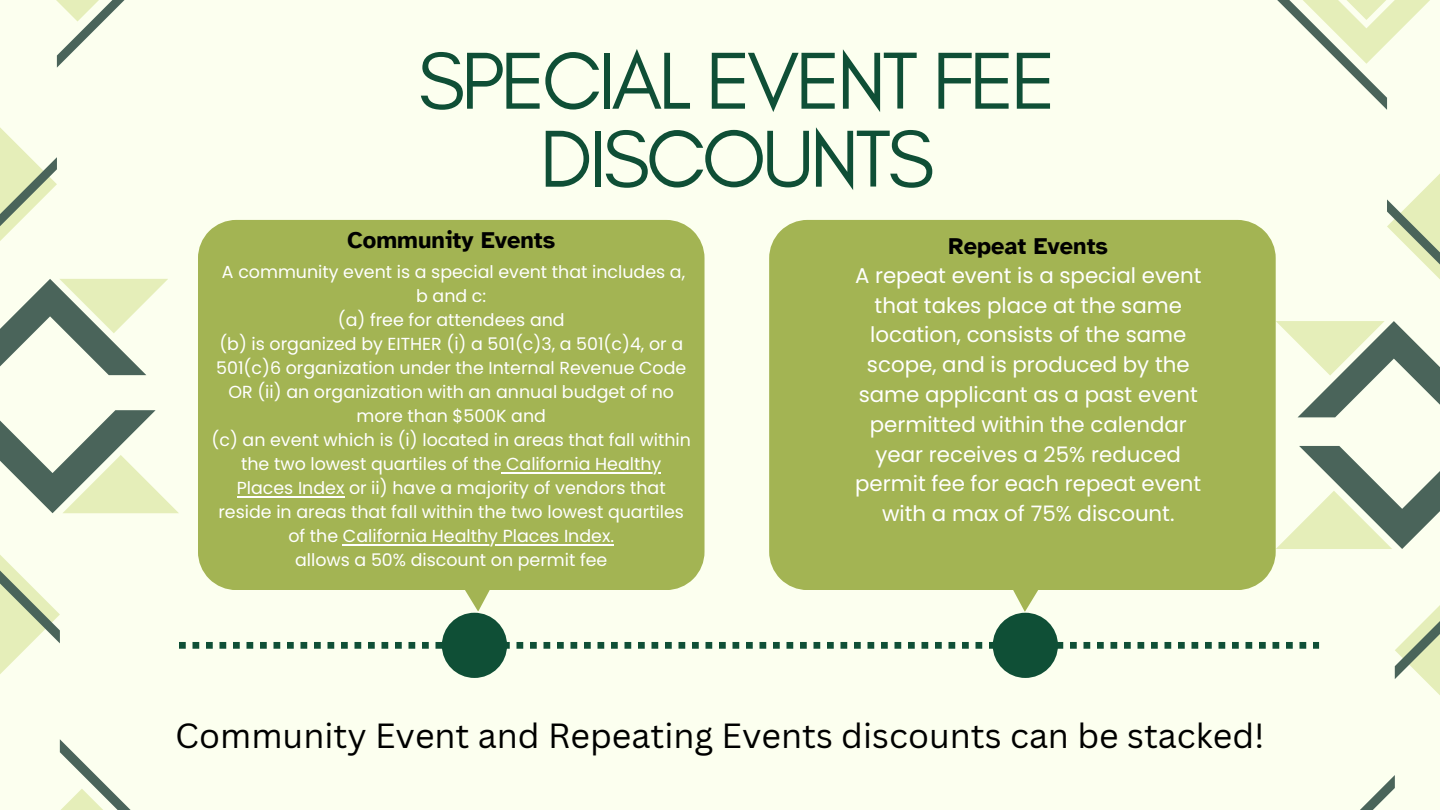
<style>
.page{position:relative;width:1440px;height:810px;background:#fcffef}
.page>*{position:absolute;margin:0;border:0;box-sizing:border-box;transform-origin:0 0}
.t1{font:82.2px/78px "Glacial Indifference";letter-spacing:-.05em;color:#0f4f36;text-align:center}
.t2{font:34px "Canva Sans";color:#000}
.t3{font:700 23.5px "Atkinson Hyperlegible";color:#000}
.t4{font:21.3px/29.8px "Poppins";color:#fff;text-align:center}
.t5{font:17.4px/24px "Poppins";color:#fff;text-align:center}
</style>
<div class="page">
<svg style="left:1276px;top:0;width:164px;height:417px"></svg>
<svg style="left:1276px;top:446px;width:164px;height:364px"></svg>
<svg style="left:0;top:0;width:168px;height:375px"></svg>
<svg style="left:0;top:410px;width:179px;height:400px"></svg>
<svg style="left:179px;top:642px;width:1140px;height:7px"></svg>
<div style="left:442px;top:613px;width:65px;height:65px;background:#0f4f36;border-radius:50%"></div>
<div style="left:993px;top:613px;width:65px;height:65px;background:#0f4f36;border-radius:50%"></div>
<div style="left:198px;top:220px;width:506px;height:370px;background:#a3b453"></div>
<svg style="left:324px;top:350px;width:294px;height:262px;background:#aaba60"></svg>
<svg style="left:1013px;top:590px;width:25px;height:22px"></svg>
<hr style="left:502px;top:472px;width:159px;height:1px;background:#fff">
<hr style="left:237px;top:496px;width:107px;height:1px;background:#fff">
<hr style="left:343px;top:544px;width:271px;height:1px;background:#fff">
<svg style="left:769px;top:220px;width:506px;height:370px;background:#a5b657"></svg>
<p class="t1" style="left:418px;top:41px;width:640px">SPECIAL EVENT FEE<br>DISCOUNTS</p>
<p class="t3" style="left:347px;top:226px;width:210px">Community Events</p>
<p class="t3" style="left:948px;top:232px;width:161px">Repeat Events</p>
<p class="t5" style="left:222px;top:260px;width:465px">A community event is a special event that includes a, b and c:</p>
<h1 class="t5" style="left:338px;top:308px;width:228px">(a) free for attendees and</h1>
<h4 class="t5" style="left:216px;top:332px;width:472px">(b) is organized by EITHER (i) a 501(c)3, a 501(c)4, or a 501(c)6 organization under the Internal Revenue Code OR (ii) an organization with an annual budget of no more than $500K and</h4>
<h3 class="t5" style="left:212px;top:428px;width:481px">(c) an event which is (i) located in areas that fall within the two lowest quartiles of the California Healthy</h3>
<h3 class="t5" style="left:218px;top:476px;width:467px">Places Index or ii) have a majority of vendors that reside in areas that fall within the two lowest quartiles of the California Healthy Places Index.</h3>
<p class="t5" style="left:295px;top:548px;width:314px">allows a 50% discount on permit fee</p>
<p class="t4" style="left:855px;top:260px;width:348px">A repeat event is a special event that takes place at the same location, consists of the same scope, and is produced by the same applicant as a past event permitted within the calendar year receives a 25% reduced permit fee for each repeat event with a max of 75% discount.</p>
<p class="t2" style="left:175px;top:712px;width:1091px">Community Event and Repeating Events discounts can be stacked!</p>
</div>
